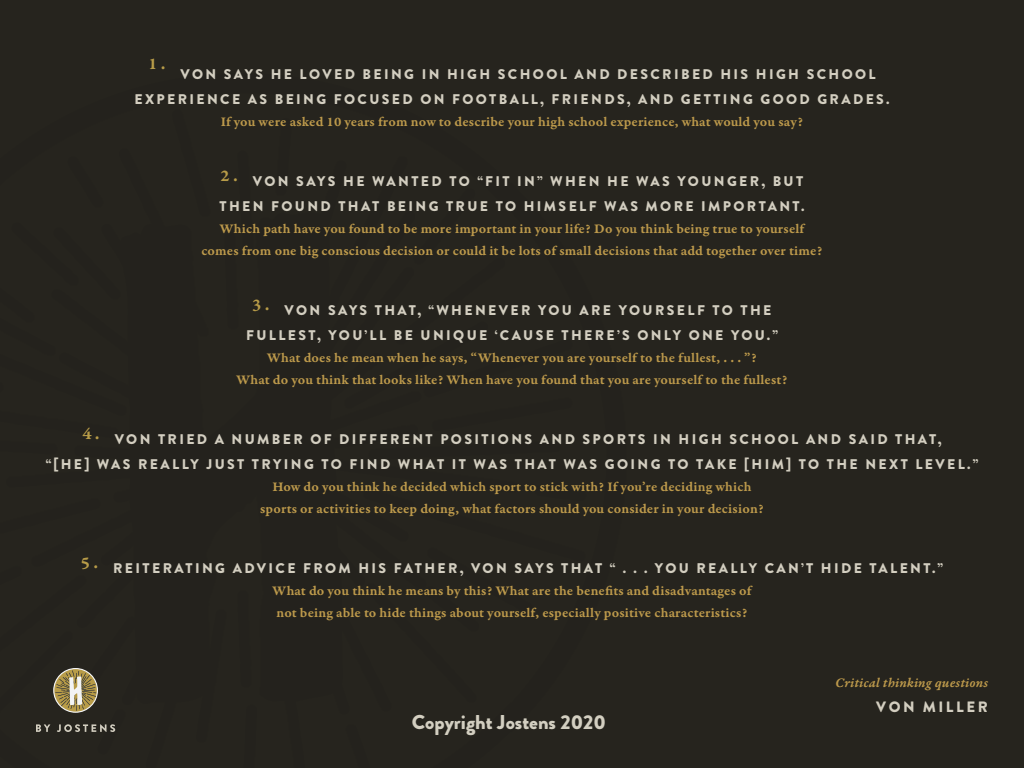
<style>
.page{position:relative;width:1024px;height:768px;background:#26241e}
.page>*{position:absolute;margin:0;border:0;box-sizing:border-box;transform-origin:0 0}
.t1{font:900 20px "Brandon Grotesque";color:#d3cfc1}
.t2{font:17.5px "Garamond Premr Pro Smbd Capt";color:#b89c48}
.t3{font:900 15px "Brandon Grotesque";letter-spacing:.17em;color:#d3cec0}
.t4{font:14px "Garamond Premr Pro Smbd Capt";letter-spacing:.01em;color:#bc994b}
.t5{font:900 14px "Brandon Grotesque";letter-spacing:.17em;color:#d3cec0}
.t6{font:14px "Garamond Premr Pro Smbd It Capt";letter-spacing:.01em;color:#bc994b}
</style>
<div class="page">
<svg style="left:53px;top:668px;width:45px;height:45px"></svg>
<svg style="left:36px;top:724px;width:79px;height:8px"></svg>
<p class="t2" style="left:148px;top:53px;width:19px">1.</p>
<p class="t5" style="left:180px;top:64px;width:697px">VON SAYS HE LOVED BEING IN HIGH SCHOOL AND DESCRIBED HIS HIGH SCHOOL</p>
<p class="t5" style="left:134px;top:89px;width:757px">EXPERIENCE AS BEING FOCUSED ON FOOTBALL, FRIENDS, AND GETTING GOOD GRADES.</p>
<p class="t4" style="left:221px;top:113px;width:584px">If you were asked 10 years from now to describe your high school experience, what would you say?</p>
<p class="t5" style="left:221px;top:171px;width:584px"><sup>2.</sup> VON SAYS HE WANTED TO “FIT IN” WHEN HE WAS YOUNGER, BUT</p>
<p class="t5" style="left:220px;top:196px;width:587px">THEN FOUND THAT BEING TRUE TO HIMSELF WAS MORE IMPORTANT.</p>
<p class="t4" style="left:220px;top:220px;width:586px">Which path have you found to be more important in your life? Do you think being true to yourself</p>
<p class="t4" style="left:201px;top:242px;width:623px">comes from one big conscious decision or could it be lots of small decisions that add together over time?</p>
<p class="t5" style="left:252px;top:300px;width:521px"><sup>3.</sup> VON SAYS THAT, “WHENEVER YOU ARE YOURSELF TO THE</p>
<p class="t5" style="left:246px;top:325px;width:533px">FULLEST, YOU’LL BE UNIQUE ‘CAUSE THERE’S ONLY ONE YOU.”</p>
<p class="t4" style="left:267px;top:349px;width:491px">What does he mean when he says, “Whenever you are yourself to the fullest, . . . ”?</p>
<p class="t4" style="left:236px;top:371px;width:553px">What do you think that looks like? When have you found that you are yourself to the fullest?</p>
<p class="t5" style="left:82px;top:429px;width:861px"><sup>4.</sup> VON TRIED A NUMBER OF DIFFERENT POSITIONS AND SPORTS IN HIGH SCHOOL AND SAID THAT,</p>
<p class="t5" style="left:46px;top:454px;width:934px">“[HE] WAS REALLY JUST TRYING TO FIND WHAT IT WAS THAT WAS GOING TO TAKE [HIM] TO THE NEXT LEVEL.”</p>
<p class="t4" style="left:272px;top:478px;width:481px">How do you think he decided which sport to stick with? If you’re deciding which</p>
<p class="t4" style="left:260px;top:500px;width:505px">sports or activities to keep doing, what factors should you consider in your decision?</p>
<p class="t5" style="left:81px;top:558px;width:864px"><sup>5.</sup> REITERATING ADVICE FROM HIS FATHER, VON SAYS THAT “ . . . YOU REALLY CAN’T HIDE TALENT.”</p>
<p class="t4" style="left:273px;top:582px;width:480px">What do you think he means by this? What are the benefits and disadvantages of</p>
<p class="t4" style="left:276px;top:604px;width:473px">not being able to hide things about yourself, especially positive characteristics?</p>
<h1 class="t1" style="left:412px;top:708px;width:196px">Copyright Jostens 2020</h1>
<p class="t6" style="left:835px;top:675px;width:154px">Critical thinking questions</p>
<p class="t3" style="left:876px;top:697px;width:113px">VON MILLER</p>
</div>
